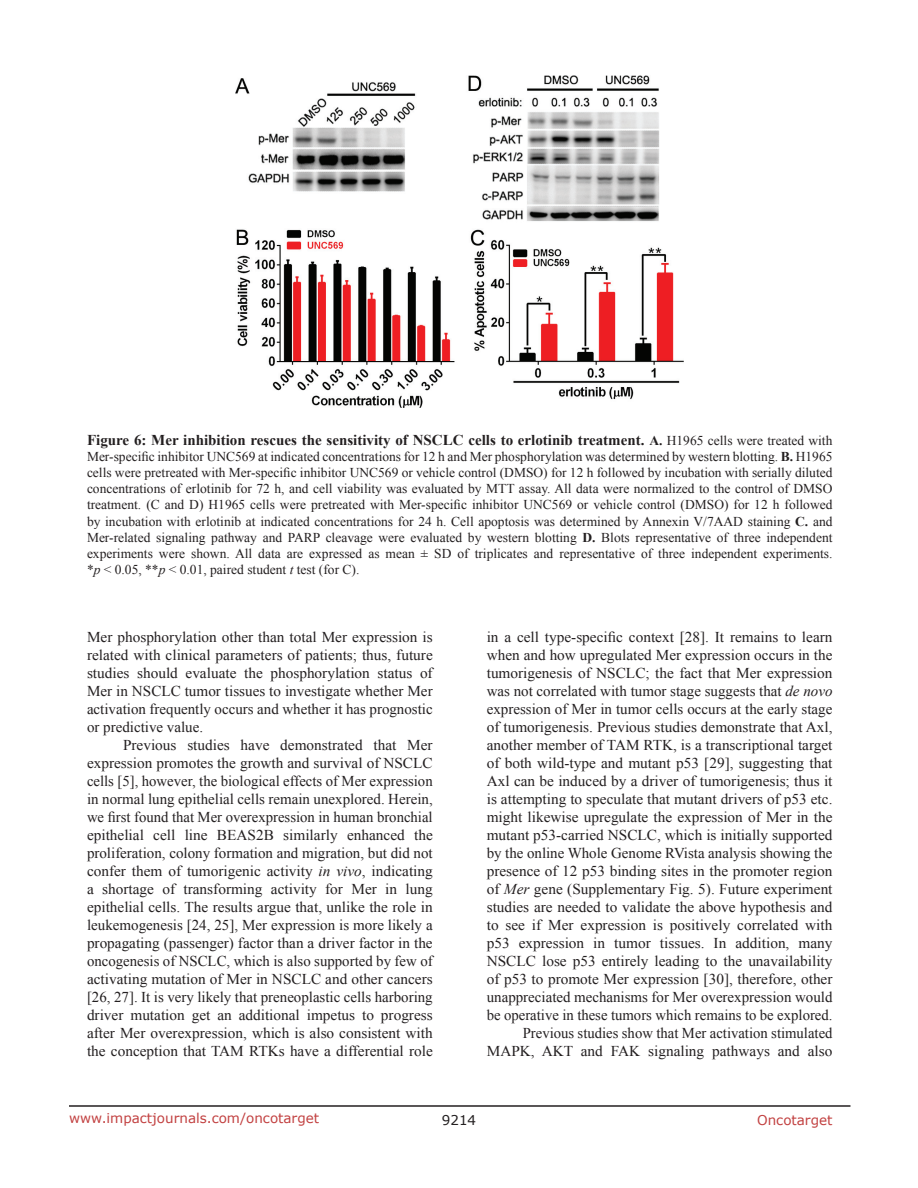
<style>
.page{position:relative;width:918px;height:1188px;background:#fff}
.page>*{position:absolute;margin:0;border:0;box-sizing:border-box;transform-origin:0 0}
.t1{font:15px/18px "Times New Roman";color:#231f20;text-align:justify}
.t2{font:700 15px "Times New Roman";color:#231f20}
.t3{font:13.5px/16.2px "Times New Roman";color:#231f20;text-align:justify}
.t4{font:13.5px "Verdana";color:#c24141}
.t5{font:13.5px "Verdana";color:#231f20}
.s1{font-size:13.5px}
.s2{font-weight:400;font-size:13.5px}
.s3{font-weight:700}
.s4{font-style:italic}
</style>
<div class="page">
<hr style="left:69px;top:1105px;width:781px;height:2px;background:#231f20">
<img style="left:236px;top:76px;width:448px;height:331px">
<p class="t2" style="left:87px;top:429px;width:747px">Figure 6: Mer inhibition rescues the sensitivity of NSCLC cells to erlotinib treatment. <span class="s1">A.</span> <span class="s2">H1965 cells were treated with</span></p>
<p class="t3" style="left:87px;top:448px;width:747px">Mer-specific inhibitor UNC569 at indicated concentrations for 12 h and Mer phosphorylation was determined by western blotting. <span class="s3">B.</span> H1965 cells were pretreated with Mer-specific inhibitor UNC569 or vehicle control (DMSO) for 12 h followed by incubation with serially diluted concentrations of erlotinib for 72 h, and cell viability was evaluated by MTT assay. All data were normalized to the control of DMSO treatment. (C and D) H1965 cells were pretreated with Mer-specific inhibitor UNC569 or vehicle control (DMSO) for 12 h followed by incubation with erlotinib at indicated concentrations for 24 h. Cell apoptosis was determined by Annexin V/7AAD staining <span class="s3">C.</span> and Mer-related signaling pathway and PARP cleavage were evaluated by western blotting <span class="s3">D.</span> Blots representative of three independent experiments were shown. All data are expressed as mean ± SD of triplicates and representative of three independent experiments. *<span class="s4">p</span> &lt; 0.05, **<span class="s4">p</span> &lt; 0.01, paired student <span class="s4">t</span> test (for C).</p>
<p class="t1" style="left:87px;top:628px;width:347px">Mer phosphorylation other than total Mer expression is related with clinical parameters of patients; thus, future studies should evaluate the phosphorylation status of Mer in NSCLC tumor tissues to investigate whether Mer activation frequently occurs and whether it has prognostic or predictive value.</p>
<p class="t1" style="left:87px;top:736px;width:347px;text-indent:36px">Previous studies have demonstrated that Mer expression promotes the growth and survival of NSCLC cells [5], however, the biological effects of Mer expression in normal lung epithelial cells remain unexplored. Herein, we first found that Mer overexpression in human bronchial epithelial cell line BEAS2B similarly enhanced the proliferation, colony formation and migration, but did not confer them of tumorigenic activity <span class="s4">in vivo</span>, indicating a shortage of transforming activity for Mer in lung epithelial cells. The results argue that, unlike the role in leukemogenesis [24, 25], Mer expression is more likely a propagating (passenger) factor than a driver factor in the oncogenesis of NSCLC, which is also supported by few of activating mutation of Mer in NSCLC and other cancers [26, 27]. It is very likely that preneoplastic cells harboring driver mutation get an additional impetus to progress after Mer overexpression, which is also consistent with the conception that TAM RTKs have a differential role</p>
<p class="t1" style="left:487px;top:628px;width:347px;text-align:right">in a cell type-specific context [28]. It remains to learn when and how upregulated Mer expression occurs in the tumorigenesis of NSCLC; the fact that Mer expression was not correlated with tumor stage suggests that <span class="s4">de novo </span>expression of Mer in tumor cells occurs at the early stage of tumorigenesis. Previous studies demonstrate that Axl, another member of TAM RTK, is a transcriptional target of both wild-type and mutant p53 [29], suggesting that Axl can be induced by a driver of tumorigenesis; thus it is attempting to speculate that mutant drivers of p53 etc. might likewise upregulate the expression of Mer in the mutant p53-carried NSCLC, which is initially supported by the online Whole Genome RVista analysis showing the presence of 12 p53 binding sites in the promoter region of <span class="s4">Mer</span> gene (Supplementary Fig. 5). Future experiment studies are needed to validate the above hypothesis and to see if Mer expression is positively correlated with p53 expression in tumor tissues. In addition, many NSCLC lose p53 entirely leading to the unavailability of p53 to promote Mer expression [30], therefore, other unappreciated mechanisms for Mer overexpression would be operative in these tumors which remains to be explored.<br>Previous studies show that Mer activation stimulated MAPK, AKT and FAK signaling pathways and also</p>
<p class="t4" style="left:69px;top:1109px;width:252px">www.impactjournals.com/oncotarget</p>
<p class="t5" style="left:442px;top:1111px;width:36px">9214</p>
<p class="t4" style="left:757px;top:1111px;width:77px">Oncotarget</p>
</div>
